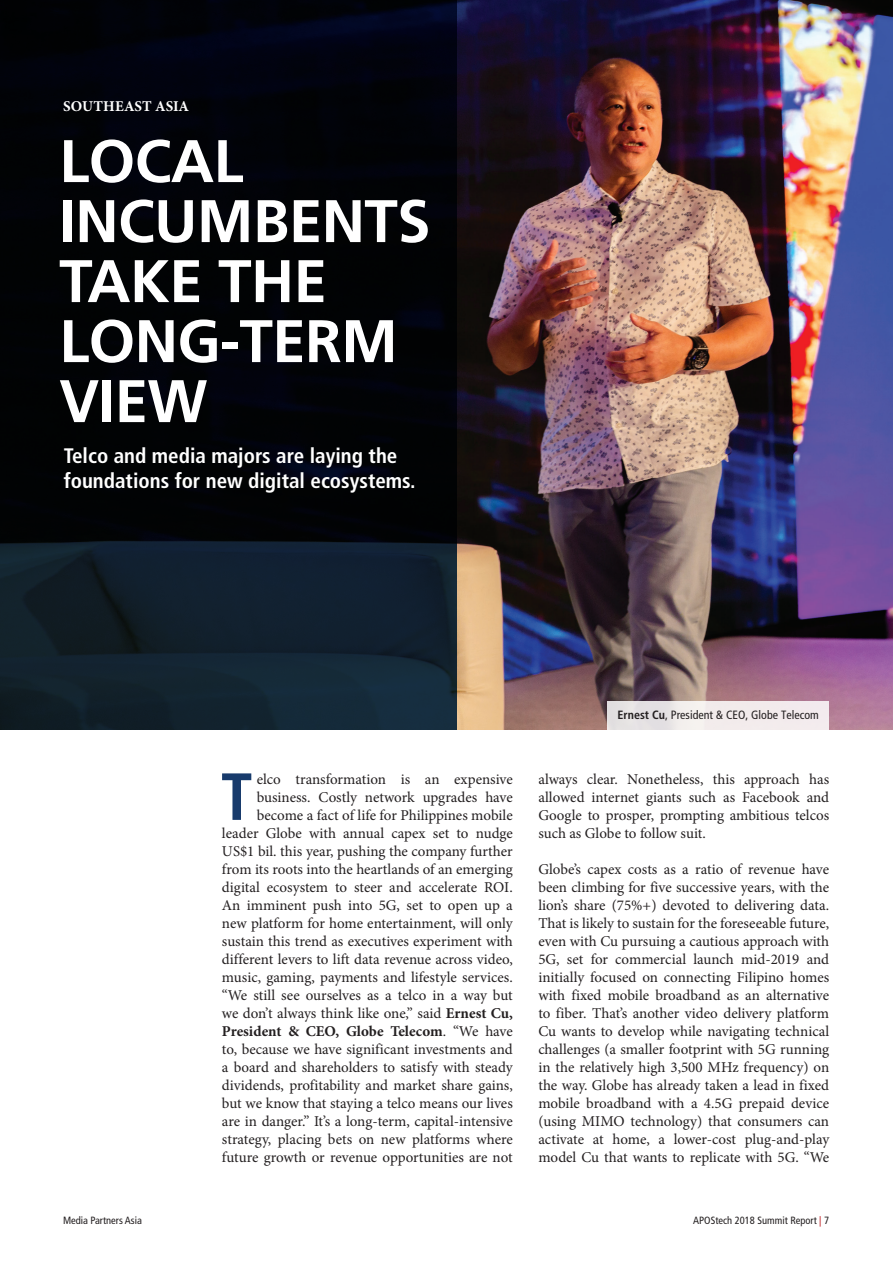
<style>
.page{position:relative;width:893px;height:1263px;background:#fff}
.page>*{position:absolute;margin:0;border:0;box-sizing:border-box;transform-origin:0 0}
.t1{font:700 condensed 66.6px "Frutiger LT Std";color:#183b6c}
.t2{font:700 60px/60px "Frutiger LT Std";letter-spacing:-.01em;color:#fff}
.t3{font:700 condensed 21px/24.9px "Frutiger LT Std";color:#fff}
.t4{font:15px/18px "Minion Pro";color:#231f20;text-align:justify}
.t5{font:700 15px "Minion Pro";color:#fff}
.t6{font:condensed 12px "Frutiger LT Std";color:#231f20}
.t7{font:condensed 10.5px "Frutiger LT Std";color:#231f20}
.s1{font-weight:700}
.s2{color:#be1e23}
</style>
<div class="page">
<img style="left:457px;top:0;width:436px;height:730px">
<svg style="left:0;top:0;width:457px;height:730px;background:#050a11"></svg>
<div style="left:607px;top:702px;width:222px;height:28px;background:linear-gradient(to right,#e5e3e3,#f8eef0)"></div>
<p class="t5" style="left:63px;top:95px;width:128px">SOUTHEAST ASIA</p>
<h2 class="t2" style="left:59px;top:132px;width:373px">LOCAL<br>INCUMBENTS<br>TAKE THE<br>LONG-TERM<br>VIEW</h2>
<h3 class="t3" style="left:64px;top:443px;width:353px">Telco and media majors are laying the foundations for new digital ecosystems.</h3>
<p class="t6" style="left:618px;top:707px;width:203px"><span class="s1">Ernest Cu</span>, President &amp; CEO, Globe Telecom</p>
<p class="t4" style="left:222px;top:770px;width:292px;text-align:right">elco transformation is an expensive business. Costly network upgrades have become a fact of life for Philippines mobile leader Globe with annual capex set to nudge US$1 bil. this year, pushing the company further from its roots into the heartlands of an emerging digital ecosystem to steer and accelerate ROI.<br>An imminent push into 5G, set to open up a new platform for home entertainment, will only sustain this trend as executives experiment with different levers to lift data revenue across video, music, gaming, payments and lifestyle services. “We still see ourselves as a telco in a way but we don’t always think like one,” said <span class="s1">Ernest Cu, President &amp; CEO, Globe Telecom</span>. “We have to, because we have significant investments and a board and shareholders to satisfy with steady dividends, profitability and market share gains, but we know that staying a telco means our lives are in danger.” It’s a long-term, capital-intensive strategy, placing bets on new platforms where future growth or revenue opportunities are not</p>
<p class="t4" style="left:538px;top:770px;width:292px">always clear. Nonetheless, this approach has allowed internet giants such as Facebook and Google to prosper, prompting ambitious telcos such as Globe to follow suit.</p>
<h1 class="t1" style="left:221px;top:757px;width:34px">T</h1>
<p class="t4" style="left:538px;top:860px;width:292px">Globe’s capex costs as a ratio of revenue have been climbing for five successive years, with the lion’s share (75%+) devoted to delivering data.<br>That is likely to sustain for the foreseeable future, even with Cu pursuing a cautious approach with 5G, set for commercial launch mid-2019 and initially focused on connecting Filipino homes with fixed mobile broadband as an alternative to fiber. That’s another video delivery platform Cu wants to develop while navigating technical challenges (a smaller footprint with 5G running in the relatively high 3,500 MHz frequency) on the way. Globe has already taken a lead in fixed mobile broadband with a 4.5G prepaid device (using MIMO technology) that consumers can activate at home, a lower-cost plug-and-play model Cu that wants to replicate with 5G. “We</p>
<p class="t7" style="left:63px;top:1214px;width:80px">Media Partners Asia</p>
<p class="t7" style="left:693px;top:1214px;width:137px">APOStech 2018 Summit Report <span class="s2">|</span> 7</p>
</div>
